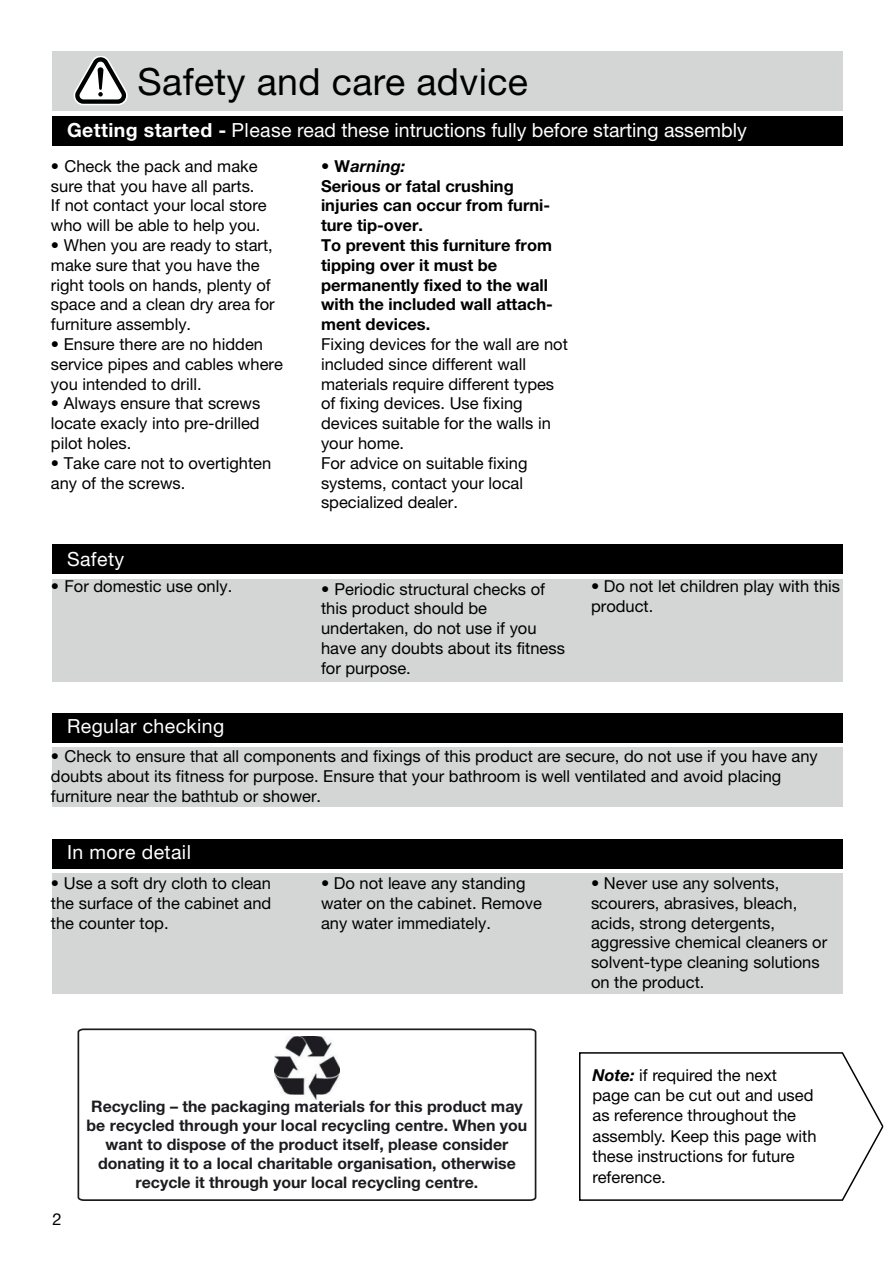
<style>
.page{position:relative;width:893px;height:1263px;background:#fff}
.page>*{position:absolute;margin:0;border:0;box-sizing:border-box;transform-origin:0 0}
.t1{font:37.5px "Helvetica Neue";letter-spacing:.01em;color:#000001}
.t2{font:19.5px "Helvetica Neue";color:#fff}
.t3{font:19.5px "Helvetica Neue";letter-spacing:.02em;color:#fff}
.t4{font:16.5px/19.8px "Helvetica Neue";color:#000001}
.t5{font:700 16.5px/19.8px "Helvetica Neue";color:#000001}
.t6{font:16.5px "Helvetica Neue";color:#000}
.t7{font:700 15.9px/19px "Helvetica Neue";color:#1c1c20;text-align:center}
.s1{font-weight:700}
.s2{font-style:italic}
.s3{font-weight:700;font-style:italic}
</style>
<div class="page">
<svg style="left:579px;top:1052px;width:305px;height:149px"></svg>
<div style="left:52px;top:51px;width:791px;height:60px;background:#d3d6d5"></div>
<svg style="left:73px;top:56px;width:55px;height:50px"></svg>
<div style="left:52px;top:116px;width:791px;height:30px;background:#000001"></div>
<svg style="left:77px;top:1028px;width:460px;height:173px"></svg>
<img style="left:274px;top:1037px;width:65px;height:63px">
<div style="left:52px;top:579px;width:791px;height:102px;background:#d3d6d5"></div>
<div style="left:52px;top:544px;width:791px;height:30px;background:#000001"></div>
<div style="left:52px;top:748px;width:791px;height:59px;background:#d3d6d5"></div>
<div style="left:52px;top:713px;width:791px;height:30px;background:#000001"></div>
<div style="left:52px;top:873px;width:791px;height:121px;background:#d3d6d5"></div>
<div style="left:52px;top:839px;width:791px;height:29px;background:#000001"></div>
<h1 class="t1" style="left:137px;top:68px;width:392px">Safety and care advice</h1>
<p class="t2" style="left:67px;top:123px;width:681px"><span class="s1">Getting started -</span> Please read these intructions fully before starting assembly</p>
<p class="t4" style="left:51px;top:158px;width:217px"><span class="s1">•</span> Check the pack and make sure that you have all parts.<br>If not contact your local store who will be able to help you.</p>
<p class="t4" style="left:51px;top:237px;width:225px">• When you are ready to start, make sure that you have the right tools on hands, plenty of space and a clean dry area for furniture assembly.</p>
<p class="t4" style="left:51px;top:336px;width:233px">• Ensure there are no hidden service pipes and cables where you intended to drill.</p>
<p class="t4" style="left:51px;top:395px;width:211px;text-align:justify">• Always ensure that screws locate exacly into pre-drilled pilot holes.</p>
<p class="t4" style="left:51px;top:455px;width:222px">• Take care not to overtighten any of the screws.</p>
<p class="t2" style="left:67px;top:552px;width:59px">Safety</p>
<p class="t5" style="left:321px;top:157px;width:233px">• W<span class="s2">arning:<br></span>Serious or fatal crushing injuries can occur from furni&shy;ture tip-over.<br>To prevent this furniture from tipping over it must be permanently fixed to the wall with the included wall attach&shy;ment devices.</p>
<p class="t4" style="left:321px;top:336px;width:248px">Fixing devices for the wall are not included since different wall materials require different types of fixing devices. Use fixing devices suitable for the walls in your home.<br>For advice on suitable fixing systems, contact your local specialized dealer.</p>
<p class="t4" style="left:51px;top:578px;width:183px"><span class="s1">•</span> For domestic use only.</p>
<p class="t4" style="left:321px;top:580px;width:245px"><span class="s1">•</span> Periodic structural checks of this product should be undertaken, do not use if you have any doubts about its fitness for purpose.</p>
<p class="t4" style="left:591px;top:578px;width:251px">• Do not let children play with this product.</p>
<p class="t3" style="left:67px;top:719px;width:159px">Regular checking</p>
<p class="t4" style="left:51px;top:748px;width:768px"><span class="s1">•</span> Check to ensure that all components and fixings of this product are secure, do not use if you have any doubts about its fitness for purpose. Ensure that your bathroom is well ventilated and avoid placing furniture near the bathtub or shower.</p>
<p class="t3" style="left:67px;top:845px;width:125px">In more detail</p>
<p class="t4" style="left:51px;top:875px;width:222px;text-align:justify">• Use a soft dry cloth to clean the surface of the cabinet and the counter top.</p>
<p class="t4" style="left:321px;top:875px;width:222px">• Do not leave any standing water on the cabinet. Remove any water immediately.</p>
<p class="t4" style="left:591px;top:875px;width:238px">• Never use any solvents, scourers, abrasives, bleach, acids, strong detergents, aggressive chemical cleaners or solvent-type cleaning solutions on the product.</p>
<p class="t6" style="left:53px;top:1213px;width:11px">2</p>
<p class="t7" style="left:87px;top:1098px;width:442px">Recycling – the packaging materials for this product may be recycled through your local recycling centre. When you want to dispose of the product itself, please consider donating it to a local charitable organisation, otherwise recycle it through your local recycling centre.</p>
<p class="t4" style="left:592px;top:1066px;width:226px;line-height:20.4px"><span class="s3">Note:</span> if required the next page can be cut out and used as reference throughout the assembly. Keep this page with these instructions for future reference.</p>
</div>
